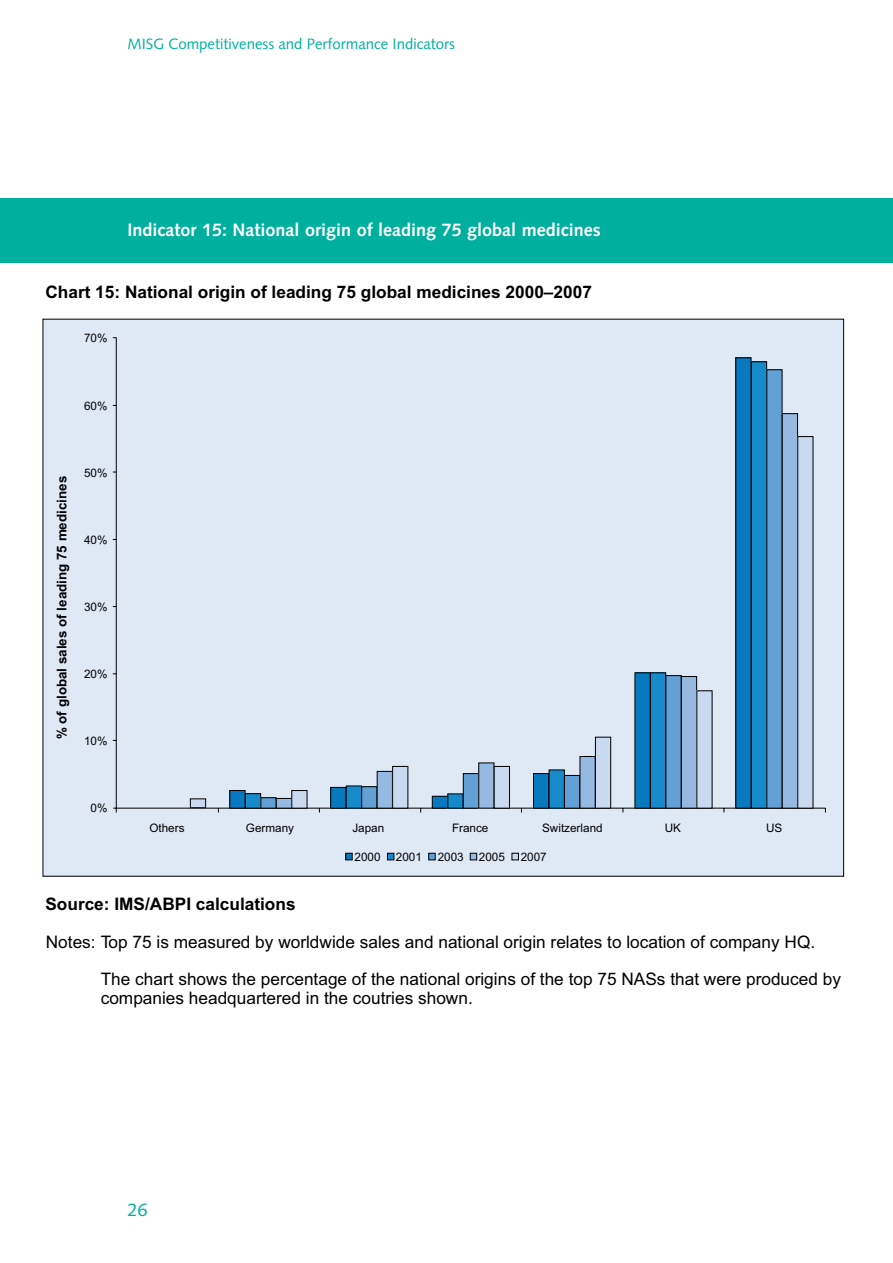
<style>
.page{position:relative;width:893px;height:1263px;background:#fff}
.page>*{position:absolute;margin:0;border:0;box-sizing:border-box;transform-origin:0 0}
.Body_Text_12_14pt_Ro{font:700 18px "Syntax";color:#fff}
.t1{font:18px "Syntax";color:#00af9e}
.t2{font:17.25px "Arial";color:#000}
.t3{font:700 17.25px "Arial";color:#000}
.t4{font:15px "Syntax";color:#00af9e}
.t5{font:700 13.35px "Arial";color:#000}
.t6{font:11.7px "Arial";color:#000}
</style>
<div class="page">
<div style="left:0;top:199px;width:893px;height:64px;background:#00af9e"></div>
<div style="left:43px;top:318px;width:801px;height:559px;background:#dfe9f6"></div>
<div style="left:346px;top:853px;width:6px;height:7px;background:#0779bf"></div>
<div style="left:345px;top:853px;width:7px;height:7px;border:1px solid #000"></div>
<div style="left:387px;top:853px;width:7px;height:7px;background:#178acb"></div>
<div style="left:387px;top:853px;width:7px;height:7px;border:1px solid #000"></div>
<div style="left:429px;top:853px;width:6px;height:7px;background:#63a0d6"></div>
<div style="left:428px;top:853px;width:7px;height:7px;border:1px solid #000"></div>
<div style="left:470px;top:853px;width:7px;height:7px;background:#96b9e2"></div>
<div style="left:470px;top:853px;width:7px;height:7px;border:1px solid #000"></div>
<div style="left:512px;top:853px;width:6px;height:7px;background:#c8d9f0"></div>
<div style="left:512px;top:853px;width:7px;height:7px;border:1px solid #000"></div>
<div style="left:230px;top:790px;width:15px;height:18px;background:#0779bf"></div>
<div style="left:245px;top:794px;width:16px;height:14px;background:#178acb"></div>
<div style="left:245px;top:793px;width:16px;height:15px;border:1px solid #000"></div>
<div style="left:261px;top:798px;width:15px;height:10px;background:#63a0d6"></div>
<div style="left:261px;top:797px;width:15px;height:11px;border:1px solid #000"></div>
<div style="left:276px;top:798px;width:16px;height:10px;background:#96b9e2"></div>
<div style="left:276px;top:798px;width:16px;height:10px;border:1px solid #000"></div>
<div style="left:292px;top:790px;width:15px;height:18px;background:#c8d9f0"></div>
<div style="left:190px;top:799px;width:16px;height:9px;background:#c8d9f0"></div>
<div style="left:190px;top:798px;width:16px;height:10px;border:1px solid #000"></div>
<div style="left:331px;top:787px;width:15px;height:21px;background:#0779bf"></div>
<div style="left:330px;top:787px;width:16px;height:21px;border:1px solid #000"></div>
<div style="left:346px;top:786px;width:15px;height:22px;background:#178acb"></div>
<div style="left:346px;top:786px;width:16px;height:22px;border:1px solid #000"></div>
<div style="left:362px;top:787px;width:15px;height:21px;background:#63a0d6"></div>
<div style="left:361px;top:786px;width:16px;height:22px;border:1px solid #000"></div>
<div style="left:377px;top:771px;width:15px;height:37px;background:#96b9e2"></div>
<div style="left:393px;top:766px;width:15px;height:42px;background:#c8d9f0"></div>
<div style="left:392px;top:766px;width:16px;height:42px;border:1px solid #000"></div>
<div style="left:432px;top:796px;width:16px;height:12px;background:#0779bf"></div>
<div style="left:432px;top:796px;width:16px;height:12px;border:1px solid #000"></div>
<div style="left:448px;top:794px;width:15px;height:14px;background:#178acb"></div>
<div style="left:463px;top:774px;width:16px;height:34px;background:#63a0d6"></div>
<div style="left:463px;top:773px;width:16px;height:35px;border:1px solid #000"></div>
<div style="left:479px;top:763px;width:15px;height:45px;background:#96b9e2"></div>
<div style="left:478px;top:763px;width:16px;height:45px;border:1px solid #000"></div>
<div style="left:494px;top:766px;width:15px;height:42px;background:#c8d9f0"></div>
<div style="left:494px;top:766px;width:16px;height:42px;border:1px solid #000"></div>
<div style="left:533px;top:774px;width:16px;height:34px;background:#0779bf"></div>
<div style="left:533px;top:773px;width:16px;height:35px;border:1px solid #000"></div>
<div style="left:549px;top:770px;width:15px;height:38px;background:#178acb"></div>
<div style="left:564px;top:775px;width:16px;height:33px;background:#63a0d6"></div>
<div style="left:564px;top:775px;width:16px;height:33px;border:1px solid #000"></div>
<div style="left:580px;top:756px;width:15px;height:52px;background:#96b9e2"></div>
<div style="left:595px;top:737px;width:16px;height:71px;background:#c8d9f0"></div>
<div style="left:595px;top:737px;width:16px;height:71px;border:1px solid #000"></div>
<div style="left:635px;top:673px;width:15px;height:135px;background:#0779bf"></div>
<div style="left:650px;top:673px;width:16px;height:135px;background:#178acb"></div>
<div style="left:650px;top:672px;width:16px;height:136px;border:1px solid #000"></div>
<div style="left:666px;top:676px;width:15px;height:132px;background:#63a0d6"></div>
<div style="left:681px;top:676px;width:16px;height:132px;background:#96b9e2"></div>
<div style="left:681px;top:676px;width:16px;height:132px;border:1px solid #000"></div>
<div style="left:697px;top:691px;width:15px;height:117px;background:#c8d9f0"></div>
<div style="left:736px;top:358px;width:15px;height:450px;background:#0779bf"></div>
<div style="left:751px;top:362px;width:16px;height:446px;background:#178acb"></div>
<div style="left:751px;top:361px;width:16px;height:447px;border:1px solid #000"></div>
<div style="left:767px;top:370px;width:15px;height:438px;background:#63a0d6"></div>
<div style="left:782px;top:414px;width:15px;height:394px;background:#96b9e2"></div>
<div style="left:782px;top:413px;width:16px;height:395px;border:1px solid #000"></div>
<div style="left:798px;top:437px;width:15px;height:371px;background:#c8d9f0"></div>
<p class="t4" style="left:128px;top:35px;width:329px">MISG Competitiveness and Performance Indicators</p>
<p class="Body_Text_12_14pt_Ro" style="left:128px;top:220px;width:475px">Indicator 15: National origin of leading 75 global medicines</p>
<p class="t3" style="left:45px;top:283px;width:548px">Chart 15: National origin of leading 75 global medicines 2000–2007</p>
<p class="t6" style="left:84px;top:332px;width:25px">70%</p>
<p class="t6" style="left:84px;top:399px;width:25px">60%</p>
<p class="t5" style="left:54px;top:739px;width:265px;rotate:-90deg">% of global sales of leading 75 medicines</p>
<p class="t6" style="left:84px;top:466px;width:25px">50%</p>
<p class="t6" style="left:84px;top:533px;width:25px">40%</p>
<p class="t6" style="left:84px;top:600px;width:25px">30%</p>
<p class="t6" style="left:84px;top:667px;width:25px">20%</p>
<p class="t6" style="left:84px;top:735px;width:25px">10%</p>
<p class="t6" style="left:91px;top:802px;width:18px">0%</p>
<p class="t6" style="left:149px;top:821px;width:37px">Others</p>
<p class="t6" style="left:246px;top:821px;width:50px">Germany</p>
<p class="t6" style="left:352px;top:821px;width:33px">Japan</p>
<p class="t6" style="left:452px;top:821px;width:38px">France</p>
<p class="t6" style="left:542px;top:821px;width:62px">Switzerland</p>
<p class="t6" style="left:665px;top:821px;width:18px">UK</p>
<p class="t6" style="left:766px;top:821px;width:18px">US</p>
<p class="t6" style="left:355px;top:850px;width:28px">2000</p>
<p class="t6" style="left:396px;top:850px;width:28px">2001</p>
<p class="t6" style="left:438px;top:850px;width:28px">2003</p>
<p class="t6" style="left:479px;top:850px;width:28px">2005</p>
<p class="t6" style="left:521px;top:850px;width:28px">2007</p>
<p class="t3" style="left:45px;top:894px;width:252px">Source: IMS/ABPI calculations</p>
<p class="t2" style="left:109px;top:932px;width:708px">op 75 is measured by worldwide sales and national origin relates to location of company HQ.</p>
<p class="t2" style="left:101px;top:969px;width:742px">The chart shows the percentage of the national origins of the top 75 NASs that were produced by</p>
<p class="t2" style="left:101px;top:988px;width:374px">companies headquartered in the coutries shown.</p>
<p class="t2" style="left:46px;top:932px;width:67px">Notes: T</p>
<p class="t1" style="left:128px;top:1199px;width:22px">26</p>
</div>
